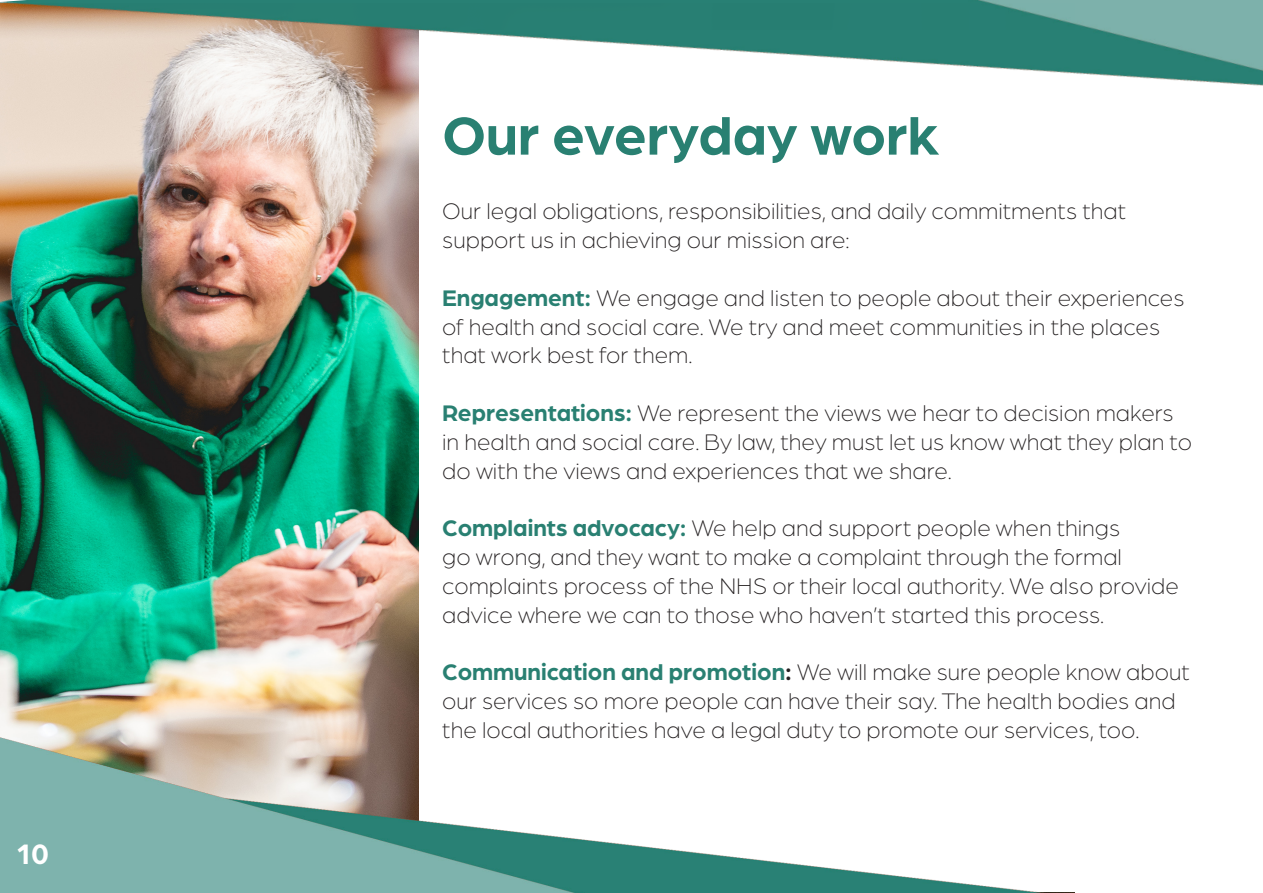
<style>
.page{position:relative;width:1263px;height:893px;background:#fff}
.page>*{position:absolute;margin:0;border:0;box-sizing:border-box;transform-origin:0 0}
.t1{font:700 57px "Arboria";color:#298072}
.t2{font:700 30px "Arboria";color:#fff}
.t3{font:300 24px/28.8px "Arboria";color:#231f20}
.s1{font-weight:700;color:#298072}
.s2{font-weight:700}
</style>
<div class="page">
<img style="left:0;top:291px;width:419px;height:430px">
<img style="left:0;top:721px;width:1075px;height:172px">
<img style="left:0;top:0;width:1263px;height:291px">
<p class="t2" style="left:16px;top:833px;width:34px">10</p>
<p class="t1" style="left:442px;top:96px;width:499px">Our everyday work</p>
<p class="t3" style="left:442px;top:196px;width:685px">Our legal obligations, responsibilities, and daily commitments that support us in achieving our mission are:</p>
<p class="t3" style="left:442px;top:283px;width:744px"><span class="s1">Engagement:</span> We engage and listen to people about their experiences of health and social care. We try and meet communities in the places that work best for them.</p>
<p class="t3" style="left:442px;top:398px;width:751px"><span class="s1">Representations:</span> We represent the views we hear to decision makers in health and social care. By law, they must let us know what they plan to do with the views and experiences that we share.</p>
<p class="t3" style="left:442px;top:513px;width:738px"><span class="s1">Complaints advocacy:</span> We help and support people when things<br>go wrong, and they want to make a complaint through the formal complaints process of the NHS or their local authority. We also provide advice where we can to those who haven’t started this process.</p>
<p class="t3" style="left:442px;top:657px;width:749px"><span class="s1">Communication and promotion</span><span class="s2">:</span> We will make sure people know about our services so more people can have their say. The health bodies and the local authorities have a legal duty to promote our services, too.</p>
</div>
